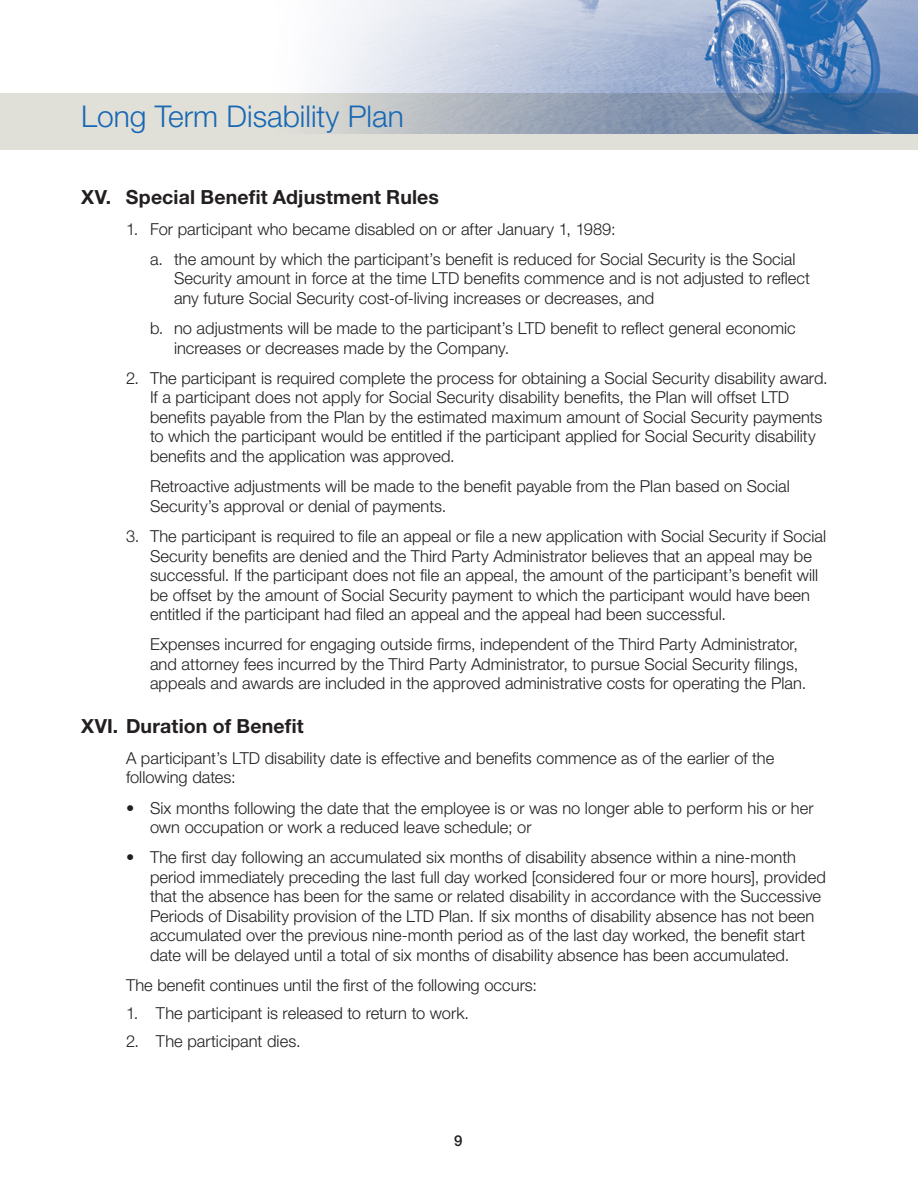
<style>
.page{position:relative;width:918px;height:1188px;background:#fff}
.page>*{position:absolute;margin:0;border:0;box-sizing:border-box;transform-origin:0 0}
.t1{font:300 30px "Helvetica Neue";color:#1768b4}
.HD_1{font:700 19.5px "Helvetica Neue";letter-spacing:.005em;color:#231f20}
.HD_1_Indent_1{font:300 16.5px/19.5px "Helvetica Neue";color:#231f20}
.HD_1_Indent_2{font:300 16.5px/19.5px "Helvetica Neue";color:#231f20}
.HD_1_Body{font:300 16.5px/19.5px "Helvetica Neue";color:#231f20}
.t2{font:500 15px "Helvetica Neue";color:#231f20}
</style>
<div class="page">
<div style="left:0;top:93px;width:918px;height:57px;background:#e1e0d8"></div>
<img style="left:324px;top:0;width:594px;height:133px">
<h1 class="t1" style="left:81px;top:98px;width:324px">Long Term Disability Plan</h1>
<p class="HD_1" style="left:81px;top:185px;width:359px">XV. Special Benefit Adjustment Rules</p>
<p class="HD_1_Indent_1" style="left:126px;top:219px;width:491px">1. For participant who became disabled on or after January 1, 1989:</p>
<p class="HD_1_Indent_2" style="left:174px;top:249px;width:638px;text-indent:-24px">a. the amount by which the participant’s benefit is reduced for Social Security is the Social<br>Security amount in force at the time LTD benefits commence and is not adjusted to reflect any future Social Security cost-of-living increases or decreases, and</p>
<p class="HD_1_Indent_2" style="left:174px;top:318px;width:623px;text-indent:-24px">b. no adjustments will be made to the participant’s LTD benefit to reflect general economic increases or decreases made by the Company.</p>
<p class="HD_1_Indent_1" style="left:150px;top:368px;width:679px;text-indent:-24px">2. The participant is required complete the process for obtaining a Social Security disability award.<br>If a participant does not apply for Social Security disability benefits, the Plan will offset LTD benefits payable from the Plan by the estimated maximum amount of Social Security payments to which the participant would be entitled if the participant applied for Social Security disability benefits and the application was approved.</p>
<p class="HD_1_Indent_1" style="left:150px;top:476px;width:641px">Retroactive adjustments will be made to the benefit payable from the Plan based on Social<br>Security’s approval or denial of payments.</p>
<p class="HD_1_Indent_1" style="left:150px;top:526px;width:678px;text-indent:-24px">3. The participant is required to file an appeal or file a new application with Social Security if Social Security benefits are denied and the Third Party Administrator believes that an appeal may be successful. If the participant does not file an appeal, the amount of the participant’s benefit will be offset by the amount of Social Security payment to which the participant would have been entitled if the participant had filed an appeal and the appeal had been successful.</p>
<p class="HD_1_Indent_1" style="left:150px;top:634px;width:658px">Expenses incurred for engaging outside firms, independent of the Third Party Administrator, and attorney fees incurred by the Third Party Administrator, to pursue Social Security filings, appeals and awards are included in the approved administrative costs for operating the Plan.</p>
<p class="HD_1" style="left:81px;top:714px;width:224px">XVI. Duration of Benefit</p>
<p class="HD_1_Body" style="left:126px;top:748px;width:650px">A participant’s LTD disability date is effective and benefits commence as of the earlier of the following dates:</p>
<p class="HD_1_Indent_1" style="left:150px;top:798px;width:665px;text-indent:-24px">• Six months following the date that the employee is or was no longer able to perform his or her own occupation or work a reduced leave schedule; or</p>
<p class="HD_1_Indent_1" style="left:150px;top:847px;width:677px;text-indent:-24px">• The first day following an accumulated six months of disability absence within a nine-month period immediately preceding the last full day worked [considered four or more hours], provided that the absence has been for the same or related disability in accordance with the Successive Periods of Disability provision of the LTD Plan. If six months of disability absence has not been accumulated over the previous nine-month period as of the last day worked, the benefit start date will be delayed until a total of six months of disability absence has been accumulated.</p>
<p class="HD_1_Indent_1" style="left:126px;top:975px;width:413px">The benefit continues until the first of the following occurs:</p>
<p class="HD_1_Indent_1" style="left:126px;top:1003px;width:345px">1. The participant is released to return to work.</p>
<p class="HD_1_Indent_1" style="left:126px;top:1031px;width:176px">2. The participant dies.</p>
<p class="t2" style="left:454px;top:1131px;width:10px">9</p>
</div>
